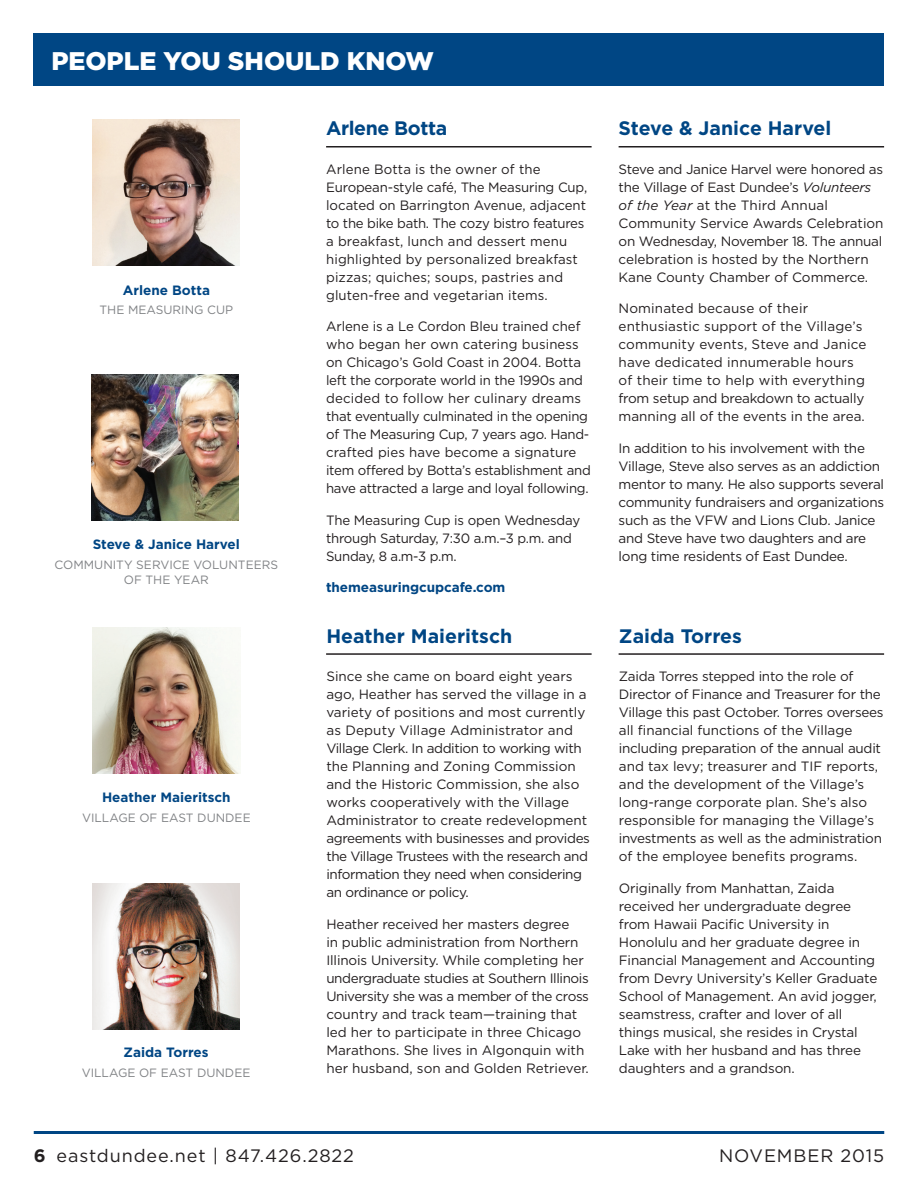
<style>
.page{position:relative;width:918px;height:1188px;background:#fff}
.page>*{position:absolute;margin:0;border:0;box-sizing:border-box;transform-origin:0 0}
.t1{font:900 25.5px "Gotham";color:#fff}
.Body{font:700 19.5px "Gotham";color:#004684}
.Body-2{font:700 19.5px "Gotham";letter-spacing:-.025em;color:#004684}
.t2{font:18px "Gotham";letter-spacing:.05em;color:#231f20}
.Body-3{font:13.5px/18px "Gotham";letter-spacing:-.01em;color:#231f20}
.Body-4{font:13.5px/18px "Gotham";letter-spacing:.01em;color:#231f20}
.Body-5{font:700 13.5px "Gotham";color:#004684}
.Body-6{font:12px/15px "Gotham";color:#808285;text-align:center}
.s1{font-style:italic}
.s2{font-weight:700}
</style>
<div class="page">
<img style="left:93px;top:627px;width:147px;height:146px">
<img style="left:92px;top:883px;width:148px;height:146px">
<hr style="left:34px;top:1131px;width:850px;height:3px;background:#004684">
<div style="left:34px;top:34px;width:850px;height:52px;background:#004684"></div>
<hr style="left:326px;top:653px;width:266px;height:2px;background:#231f20">
<hr style="left:619px;top:653px;width:265px;height:2px;background:#231f20">
<hr style="left:326px;top:146px;width:266px;height:2px;background:#231f20">
<hr style="left:619px;top:146px;width:265px;height:2px;background:#231f20">
<img style="left:92px;top:120px;width:148px;height:146px">
<img style="left:91px;top:375px;width:148px;height:146px">
<p class="t1" style="left:51px;top:43px;width:384px">PEOPLE YOU SHOULD KNOW</p>
<p class="Body-5" style="left:123px;top:281px;width:89px">Arlene Botta</p>
<p class="Body-6" style="left:100px;top:302px;width:135px">THE MEASURING CUP</p>
<p class="Body-5" style="left:93px;top:536px;width:149px">Steve &amp; Janice Harvel</p>
<p class="Body-6" style="left:55px;top:557px;width:225px">COMMUNITY SERVICE VOLUNTEERS<br>OF THE YEAR</p>
<p class="Body-5" style="left:102px;top:788px;width:130px">Heather Maieritsch</p>
<p class="Body-6" style="left:82px;top:810px;width:170px">VILLAGE OF EAST DUNDEE</p>
<p class="Body-5" style="left:123px;top:1043px;width:87px">Zaida Torres</p>
<p class="Body-6" style="left:82px;top:1065px;width:170px">VILLAGE OF EAST DUNDEE</p>
<p class="Body-2" style="left:326px;top:116px;width:123px">Arlene Botta</p>
<p class="Body-4" style="left:326px;top:160px;width:263px">Arlene Botta is the owner of the European-style café, The Measuring Cup, located on Barrington Avenue, adjacent to the bike bath. The cozy bistro features a breakfast, lunch and dessert menu highlighted by personalized breakfast pizzas; quiches; soups, pastries and gluten-free and vegetarian items.</p>
<p class="Body-3" style="left:326px;top:317px;width:266px">Arlene is a Le Cordon Bleu trained chef who began her own catering business on Chicago’s Gold Coast in 2004. Botta left the corporate world in the 1990s and decided to follow her culinary dreams that eventually culminated in the opening of The Measuring Cup, 7 years ago. Hand&shy;crafted pies have become a signature item offered by Botta’s establishment and have attracted a large and loyal following.</p>
<p class="Body-3" style="left:326px;top:511px;width:256px">The Measuring Cup is open Wednesday through Saturday, 7:30 a.m.–3 p.m. and<br>Sunday, 8 a.m-3 p.m.</p>
<p class="Body-5" style="left:326px;top:579px;width:181px">themeasuringcupcafe.com</p>
<p class="Body" style="left:326px;top:623px;width:187px">Heather Maieritsch</p>
<p class="Body-3" style="left:326px;top:667px;width:265px">Since she came on board eight years ago, Heather has served the village in a variety of positions and most currently as Deputy Village Administrator and Village Clerk. In addition to working with the Planning and Zoning Commission and the Historic Commission, she also works cooperatively with the Village Administrator to create redevelopment agreements with businesses and provides the Village Trustees with the research and information they need when considering an ordinance or policy.</p>
<p class="Body-3" style="left:326px;top:914px;width:264px">Heather received her masters degree<br>in public administration from Northern Illinois University. While completing her undergraduate studies at Southern Illinois University she was a member of the cross country and track team—training that led her to participate in three Chicago Marathons. She lives in Algonquin with her husband, son and Golden Retriever.</p>
<p class="Body" style="left:619px;top:116px;width:214px">Steve &amp; Janice Harvel</p>
<p class="Body-3" style="left:619px;top:160px;width:266px">Steve and Janice Harvel were honored as the Village of East Dundee’s <span class="s1">Volunteers of the Year</span> at the Third Annual Community Service Awards Celebration on Wednesday, November 18. The annual celebration is hosted by the Northern Kane County Chamber of Commerce.</p>
<p class="Body-4" style="left:619px;top:299px;width:249px">Nominated because of their enthusiastic support of the Village’s community events, Steve and Janice have dedicated innumerable hours of their time to help with everything from setup and breakdown to actually manning all of the events in the area.</p>
<p class="Body-3" style="left:619px;top:439px;width:267px">In addition to his involvement with the Village, Steve also serves as an addiction mentor to many. He also supports several community fundraisers and organizations such as the VFW and Lions Club. Janice and Steve have two daughters and are long time residents of East Dundee.</p>
<p class="Body" style="left:619px;top:623px;width:125px">Zaida Torres</p>
<p class="Body-3" style="left:619px;top:667px;width:266px">Zaida Torres stepped into the role of Director of Finance and Treasurer for the Village this past October. Torres oversees all financial functions of the Village including preparation of the annual audit and tax levy; treasurer and TIF reports, and the development of the Village’s long-range corporate plan. She’s also responsible for managing the Village’s investments as well as the administration of the employee benefits programs.</p>
<p class="Body-3" style="left:619px;top:878px;width:260px">Originally from Manhattan, Zaida received her undergraduate degree from Hawaii Pacific University in Honolulu and her graduate degree in Financial Management and Accounting from Devry University’s Keller Graduate School of Management. An avid jogger, seamstress, crafter and lover of all things musical, she resides in Crystal Lake with her husband and has three daughters and a grandson.</p>
<p class="t2" style="left:34px;top:1144px;width:322px"><span class="s2">6</span> eastdundee.net | 847.426.2822</p>
<p class="t2" style="left:719px;top:1144px;width:167px">NOVEMBER 2015</p>
</div>
